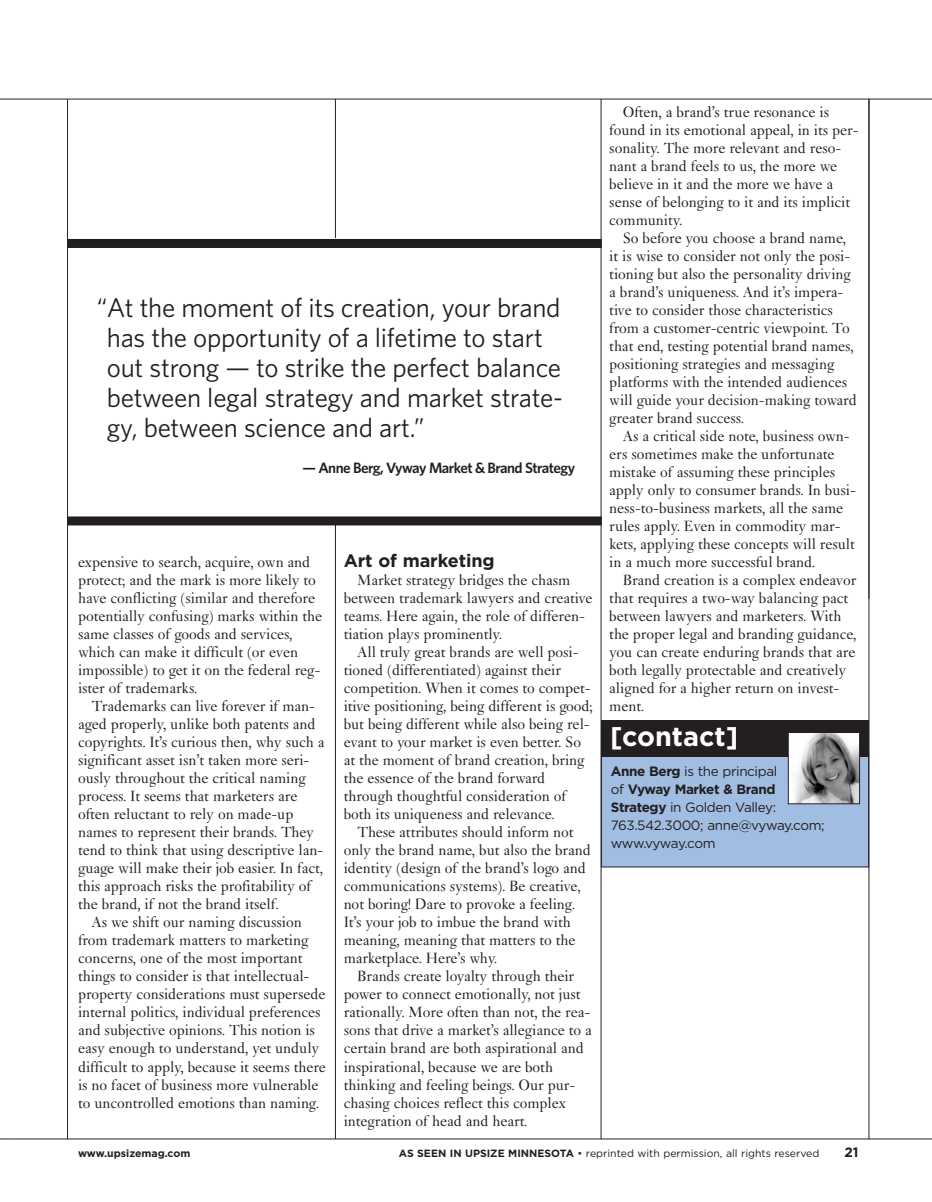
<style>
.page{position:relative;width:932px;height:1202px;background:#fff}
.page>*{position:absolute;margin:0;border:0;box-sizing:border-box;transform-origin:0 0}
.t1{font:27px/30px "Whitney";letter-spacing:-.01em;color:#231f20}
.t2{font:700 27px "Gotham";color:#fff}
.t3{font:700 18px "Gotham";letter-spacing:-.005em;color:#231f20}
.t4{font:15.75px/18px "Janson";letter-spacing:-.005em;color:#231f20}
.t5{font:600 15px "Whitney";letter-spacing:-.035em;color:#231f20}
.t6{font:13.5px/18px "Gotham";letter-spacing:-.03em;color:#231f20}
.t7{font:700 13.5px "Gotham";color:#231f20}
.t8{font:10.5px "Gotham";color:#231f20}
.t9{font:700 10.5px "Gotham";color:#231f20}
.s1{font-weight:700}
</style>
<div class="page">
<hr style="left:335px;top:99px;width:1px;height:1039px;background:#231f20">
<svg style="left:0;top:1138px;width:14px;height:1px"></svg>
<div style="left:68px;top:238px;width:534px;height:287px;background:#fff"></div>
<div style="left:68px;top:516px;width:534px;height:9px;background:#231f20"></div>
<div style="left:68px;top:239px;width:534px;height:9px;background:#231f20"></div>
<hr style="left:868px;top:99px;width:1px;height:1039px;background:#231f20">
<svg style="left:0;top:99px;width:14px;height:1px"></svg>
<hr style="left:600px;top:99px;width:1px;height:1039px;background:#231f20">
<hr style="left:14px;top:1138px;width:918px;height:1px;background:#231f20">
<div style="left:601px;top:720px;width:267px;height:147px;background:#a2bde2"></div>
<div style="left:601px;top:720px;width:268px;height:147px;border:1px solid #231f20"></div>
<div style="left:601px;top:720px;width:268px;height:36px;background:#231f20"></div>
<img style="left:790px;top:734px;width:68px;height:68px">
<div style="left:788px;top:732px;width:72px;height:72px;border:1px solid #231f20"></div>
<hr style="left:14px;top:99px;width:918px;height:1px;background:#231f20">
<hr style="left:67px;top:99px;width:1px;height:1039px;background:#231f20">
<h1 class="t1" style="left:107px;top:291px;width:457px;text-indent:-10px">“At the moment of its creation, your brand has the opportunity of a lifetime to start out strong — to strike the perfect balance between legal strategy and market strate&shy;gy, between science and art.”</h1>
<p class="t5" style="left:302px;top:458px;width:274px">— Anne Berg, Vyway Market &amp; Brand Strategy</p>
<p class="t4" style="left:78px;top:553px;width:246px">expensive to search, acquire, own and protect; and the mark is more likely to have conflicting (similar and therefore potentially confusing) marks within the same classes of goods and services, which can make it difficult (or even impossible) to get it on the federal reg&shy;ister of trademarks.</p>
<p class="t4" style="left:78px;top:697px;width:248px;text-indent:13px">Trademarks can live forever if man&shy;aged properly, unlike both patents and copyrights. It’s curious then, why such a significant asset isn’t taken more seri&shy;ously throughout the critical naming process. It seems that marketers are often reluctant to rely on made-up names to represent their brands. They tend to think that using descriptive lan&shy;guage will make their job easier. In fact, this approach risks the profitability of the brand, if not the brand itself.</p>
<p class="t4" style="left:78px;top:913px;width:249px;text-indent:13px">As we shift our naming discussion from trademark matters to marketing concerns, one of the most important things to consider is that intellectual&shy;property considerations must supersede internal politics, individual preferences and subjective opinions. This notion is easy enough to understand, yet unduly difficult to apply, because it seems there is no facet of business more vulnerable to uncontrolled emotions than naming.</p>
<p class="t3" style="left:344px;top:550px;width:152px">Art of marketing</p>
<p class="t4" style="left:344px;top:571px;width:250px;text-indent:13px">Market strategy bridges the chasm between trademark lawyers and creative teams. Here again, the role of differen&shy;tiation plays prominently.</p>
<p class="t4" style="left:344px;top:643px;width:251px;text-indent:13px">All truly great brands are well posi&shy;tioned (differentiated) against their competition. When it comes to compet&shy;itive positioning, being different is good; but being different while also being rel&shy;evant to your market is even better. So at the moment of brand creation, bring the essence of the brand forward through thoughtful consideration of both its uniqueness and relevance.</p>
<p class="t4" style="left:344px;top:823px;width:248px;text-indent:13px">These attributes should inform not only the brand name, but also the brand identity (design of the brand’s logo and communications systems). Be creative, not boring! Dare to provoke a feeling.<br>It’s your job to imbue the brand with meaning, meaning that matters to the marketplace. Here’s why.</p>
<p class="t4" style="left:344px;top:967px;width:249px;text-indent:13px">Brands create loyalty through their power to connect emotionally, not just rationally. More often than not, the rea&shy;sons that drive a market’s allegiance to a certain brand are both aspirational and inspirational, because we are both thinking and feeling beings. Our pur&shy;chasing choices reflect this complex integration of head and heart.</p>
<p class="t4" style="left:609px;top:103px;width:251px;text-indent:13px">Often, a brand’s true resonance is found in its emotional appeal, in its per&shy;sonality. The more relevant and reso&shy;nant a brand feels to us, the more we believe in it and the more we have a sense of belonging to it and its implicit community.</p>
<p class="t4" style="left:609px;top:229px;width:249px;text-indent:13px">So before you choose a brand name, it is wise to consider not only the posi&shy;tioning but also the personality driving a brand’s uniqueness. And it’s impera&shy;tive to consider those characteristics from a customer-centric viewpoint. To that end, testing potential brand names, positioning strategies and messaging platforms with the intended audiences will guide your decision-making toward greater brand success.</p>
<p class="t4" style="left:609px;top:427px;width:248px;text-indent:13px">As a critical side note, business own&shy;ers sometimes make the unfortunate mistake of assuming these principles apply only to consumer brands. In busi&shy;ness-to-business markets, all the same rules apply. Even in commodity mar&shy;kets, applying these concepts will result in a much more successful brand.</p>
<p class="t4" style="left:609px;top:571px;width:249px;text-indent:13px">Brand creation is a complex endeavor that requires a two-way balancing pact between lawyers and marketers. With the proper legal and branding guidance, you can create enduring brands that are both legally protectable and creatively aligned for a higher return on invest&shy;ment.</p>
<h1 class="t2" style="left:610px;top:721px;width:130px">[contact]</h1>
<p class="t6" style="left:610px;top:762px;width:215px"><span class="s1">Anne Berg</span> is the principal<br>of <span class="s1">Vyway Market &amp; Brand<br>Strategy</span> in Golden Valley:<br>763.542.3000; anne@vyway.com; www.vyway.com</p>
<p class="t9" style="left:78px;top:1146px;width:114px">www.upsizemag.com</p>
<p class="t8" style="left:399px;top:1147px;width:422px"><span class="s1">AS SEEN IN UPSIZE MINNESOTA</span> • reprinted with permission, all rights reserved</p>
<p class="t7" style="left:844px;top:1143px;width:16px">21</p>
</div>
